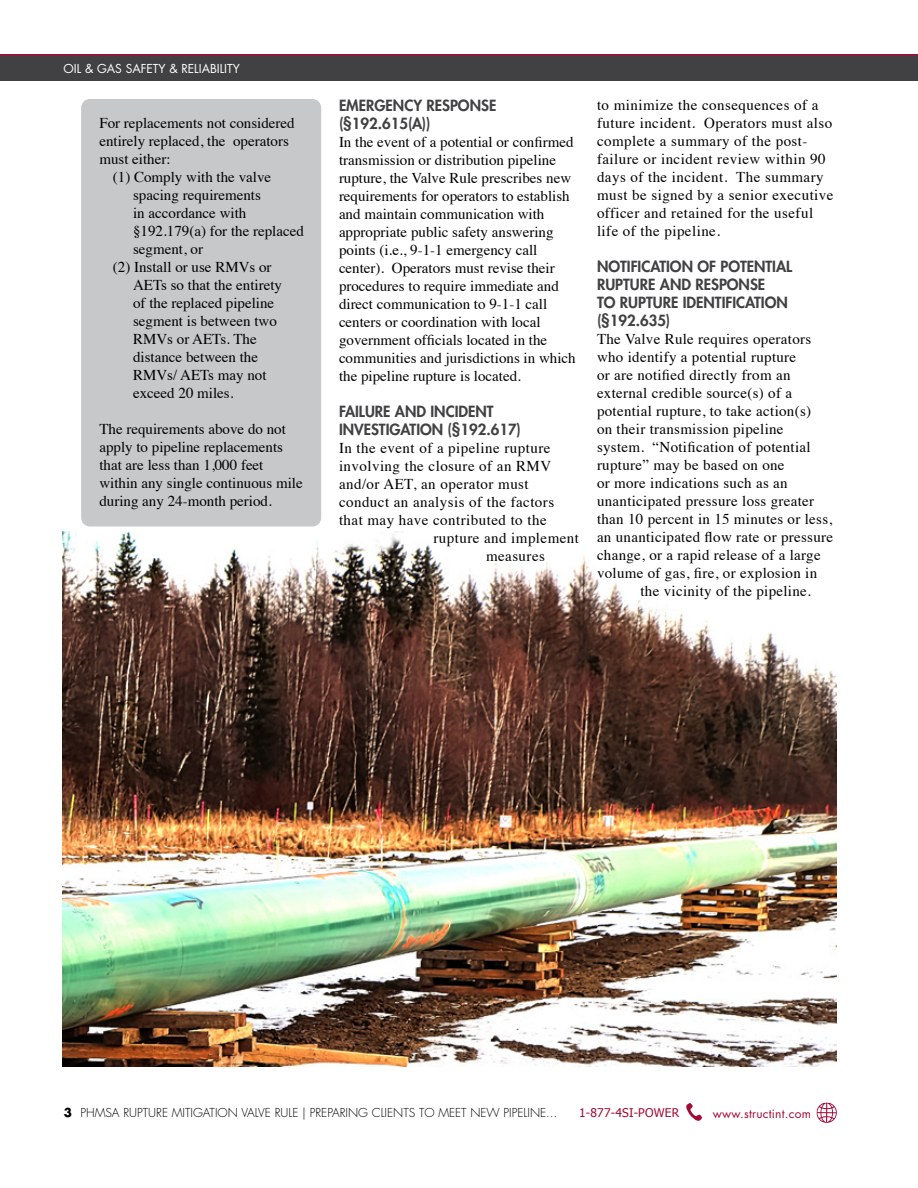
<style>
.page{position:relative;width:918px;height:1188px;background:#fff}
.page>*{position:absolute;margin:0;border:0;box-sizing:border-box;transform-origin:0 0}
.Paragraph_Style_1{font:15px/18px "Times";letter-spacing:.02em;color:#000}
.Paragraph_Style_1-2{font:15px/18px "Times";color:#000}
.Square_bulleted_list{font:15px/18px "Times";color:#000}
.Paragraph_Style_1-3{font:800 15px/18px "Futura Std";color:#414042}
.t1{font:300 12px "Futura Std";color:#000}
.t2{font:12px "Futura Std";color:#fff}
.t3{font:12px "Futura Std";letter-spacing:.02em;color:#a30b35}
.t4{font:12px "Tahoma";letter-spacing:.02em;color:#a30b35}
.s1{font-weight:700}
</style>
<div class="page">
<svg style="left:686px;top:1103px;width:16px;height:18px"></svg>
<svg style="left:816px;top:1102px;width:21px;height:21px"></svg>
<div style="left:81px;top:99px;width:240px;height:427px;background:#c7c8ca;border-radius:9px"></div>
<div style="left:0;top:54px;width:918px;height:27px;background:#414042"></div>
<hr style="left:0;top:54px;width:918px;height:2px;background:#a30b35">
<img style="left:62px;top:532px;width:775px;height:534px">
<p class="t2" style="left:64px;top:61px;width:178px">OIL &amp; GAS SAFETY &amp; RELIABILITY</p>
<p class="Paragraph_Style_1-2" style="left:99px;top:113px;width:197px">For replacements not considered entirely replaced, the operators must either:</p>
<p class="Square_bulleted_list" style="left:133px;top:167px;width:172px;text-indent:-20px">(1) Comply with the valve spacing requirements<br>in accordance with §192.179(a) for the replaced segment, or</p>
<p class="Square_bulleted_list" style="left:133px;top:257px;width:150px;text-indent:-20px">(2) Install or use RMVs or<br>AETs so that the entirety of the replaced pipeline segment is between two<br>RMVs or AETs. The distance between the<br>RMVs/ AETs may not exceed 20 miles.</p>
<p class="Paragraph_Style_1-2" style="left:99px;top:419px;width:205px">The requirements above do not apply to pipeline replacements that are less than 1,000 feet within any single continuous mile during any 24-month period.</p>
<p class="Paragraph_Style_1-3" style="left:339px;top:97px;width:159px">EMERGENCY RESPONSE (§192.615(A))</p>
<p class="Paragraph_Style_1-2" style="left:339px;top:132px;width:238px">In the event of a potential or confirmed transmission or distribution pipeline rupture, the Valve Rule prescribes new requirements for operators to establish and maintain communication with appropriate public safety answering points (i.e., 9-1-1 emergency call center). Operators must revise their procedures to require immediate and direct communication to 9-1-1 call centers or coordination with local government officials located in the communities and jurisdictions in which the pipeline rupture is located.</p>
<p class="Paragraph_Style_1-3" style="left:339px;top:403px;width:183px">FAILURE AND INCIDENT<br>INVESTIGATION (§192.617)</p>
<p class="Paragraph_Style_1" style="left:339px;top:438px;width:213px">In the event of a pipeline rupture</p>
<p class="Paragraph_Style_1" style="left:339px;top:456px;width:214px">involving the closure of an RMV</p>
<p class="Paragraph_Style_1" style="left:339px;top:474px;width:191px">and/or AET, an operator must</p>
<p class="Paragraph_Style_1" style="left:339px;top:492px;width:217px">conduct an analysis of the factors</p>
<p class="Paragraph_Style_1" style="left:339px;top:510px;width:209px">that may have contributed to the</p>
<p class="Paragraph_Style_1" style="left:434px;top:528px;width:147px">rupture and implement</p>
<p class="Paragraph_Style_1" style="left:486px;top:546px;width:60px">measures</p>
<p class="Paragraph_Style_1" style="left:597px;top:95px;width:238px">to minimize the consequences of a future incident. Operators must also complete a summary of the post&shy;failure or incident review within 90 days of the incident. The summary must be signed by a senior executive officer and retained for the useful life of the pipeline.</p>
<p class="Paragraph_Style_1-3" style="left:597px;top:258px;width:197px">NOTIFICATION OF POTENTIAL<br>RUPTURE AND RESPONSE<br>TO RUPTURE IDENTIFICATION (§192.635)</p>
<p class="Paragraph_Style_1" style="left:597px;top:329px;width:216px">The Valve Rule requires operators</p>
<p class="Paragraph_Style_1" style="left:597px;top:347px;width:201px">who identify a potential rupture</p>
<p class="Paragraph_Style_1" style="left:597px;top:365px;width:195px">or are notified directly from an</p>
<p class="Paragraph_Style_1" style="left:597px;top:383px;width:197px">external credible source(s) of a</p>
<p class="Paragraph_Style_1" style="left:597px;top:401px;width:216px">potential rupture, to take action(s)</p>
<p class="Paragraph_Style_1" style="left:597px;top:419px;width:188px">on their transmission pipeline</p>
<p class="Paragraph_Style_1" style="left:597px;top:437px;width:215px">system. “Notification of potential</p>
<p class="Paragraph_Style_1" style="left:597px;top:455px;width:189px">rupture” may be based on one</p>
<p class="Paragraph_Style_1" style="left:597px;top:473px;width:192px">or more indications such as an</p>
<p class="Paragraph_Style_1" style="left:597px;top:491px;width:219px">unanticipated pressure loss greater</p>
<p class="Paragraph_Style_1" style="left:597px;top:509px;width:237px">than 10 percent in 15 minutes or less,</p>
<p class="Paragraph_Style_1" style="left:597px;top:527px;width:238px">an unanticipated flow rate or pressure</p>
<p class="Paragraph_Style_1" style="left:597px;top:545px;width:225px">change, or a rapid release of a large</p>
<p class="Paragraph_Style_1" style="left:597px;top:563px;width:222px">volume of gas, fire, or explosion in</p>
<p class="Paragraph_Style_1" style="left:640px;top:581px;width:172px">the vicinity of the pipeline.</p>
<p class="t1" style="left:64px;top:1106px;width:495px"><span class="s1">3</span> PHMSA RUPTURE MITIGATION VALVE RULE | PREPARING CLIENTS TO MEET NEW PIPELINE...</p>
<p class="t4" style="left:579px;top:1105px;width:102px">1-877-4SI-POWER</p>
<p class="t3" style="left:713px;top:1106px;width:100px">www.structint.com</p>
</div>
